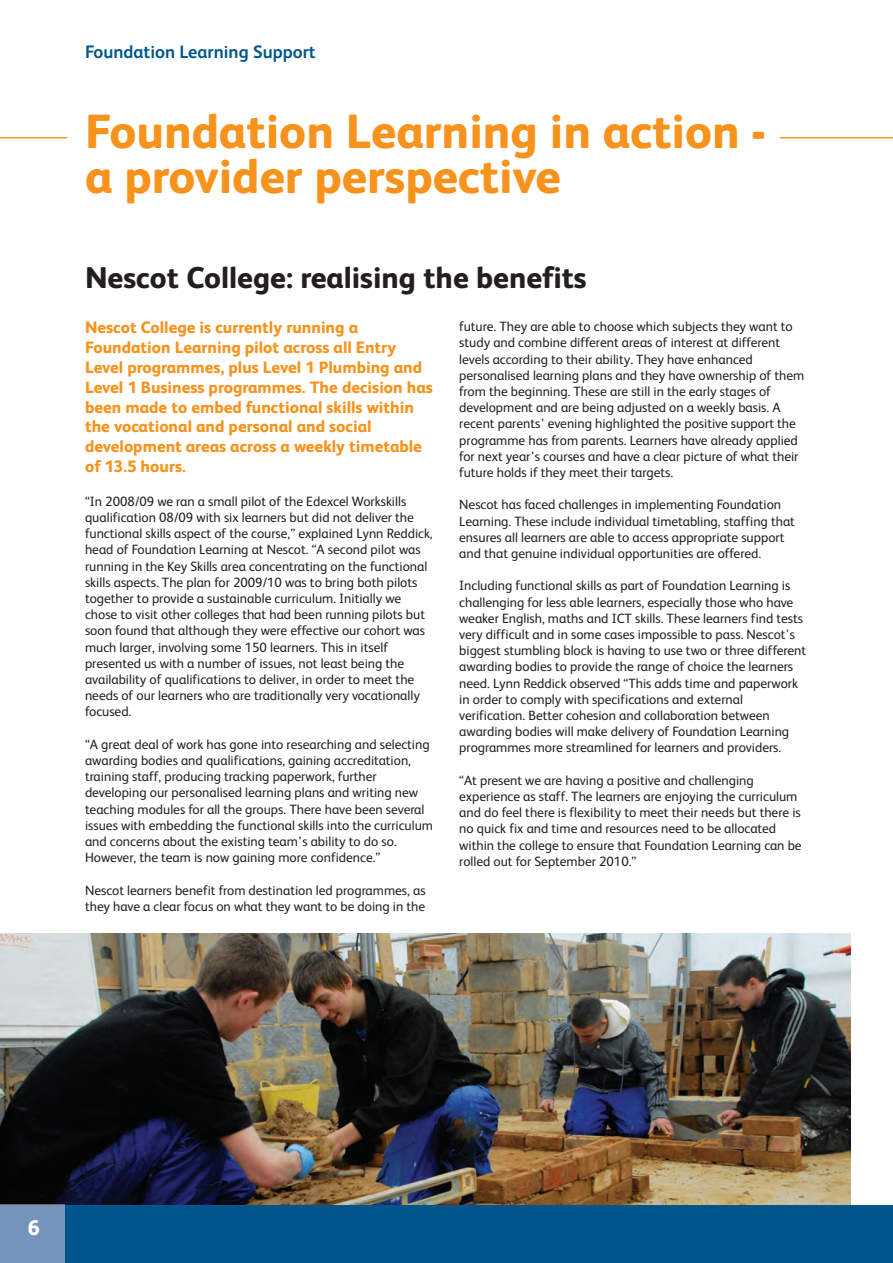
<style>
.page{position:relative;width:893px;height:1263px;background:#fff}
.page>*{position:absolute;margin:0;border:0;box-sizing:border-box;transform-origin:0 0}
.t1{font:800 48px/45px "FS Albert";color:#f7931d}
.t2{font:800 30px "FS Albert";color:#231f20}
.t3{font:800 21px "FS Albert";color:#fff}
.t4{font:700 18px "FS Albert";color:#00558c}
.t5{font:800 16.5px/19.8px "FS Albert";color:#f7931d}
.t6{font:13.5px/16.2px "FS Albert";color:#231f20}
</style>
<div class="page">
<img style="left:0;top:933px;width:850px;height:272px">
<div style="left:0;top:1205px;width:893px;height:58px;background:#00558c"></div>
<div style="left:0;top:1205px;width:64px;height:58px;background:#7594bb"></div>
<h3 class="t4" style="left:85px;top:46px;width:232px">Foundation Learning Support</h3>
<h1 class="t1" style="left:85px;top:114px;width:682px">Foundation Learning in action - a provider perspective</h1>
<h2 class="t2" style="left:85px;top:268px;width:503px">Nescot College: realising the benefits</h2>
<p class="t5" style="left:85px;top:320px;width:349px">Nescot College is currently running a Foundation Learning pilot across all Entry Level programmes, plus Level 1 Plumbing and Level 1 Business programmes. The decision has been made to embed functional skills within the vocational and personal and social development areas across a weekly timetable of 13.5 hours.</p>
<p class="t6" style="left:85px;top:494px;width:349px">“In 2008/09 we ran a small pilot of the Edexcel Workskills qualification 08/09 with six learners but did not deliver the functional skills aspect of the course,” explained Lynn Reddick, head of Foundation Learning at Nescot. “A second pilot was running in the Key Skills area concentrating on the functional skills aspects. The plan for 2009/10 was to bring both pilots together to provide a sustainable curriculum. Initially we chose to visit other colleges that had been running pilots but soon found that although they were effective our cohort was much larger, involving some 150 learners. This in itself presented us with a number of issues, not least being the availability of qualifications to deliver, in order to meet the needs of our learners who are traditionally very vocationally focused.</p>
<p class="t6" style="left:85px;top:737px;width:350px">“A great deal of work has gone into researching and selecting awarding bodies and qualifications, gaining accreditation, training staff, producing tracking paperwork, further developing our personalised learning plans and writing new teaching modules for all the groups. There have been several issues with embedding the functional skills into the curriculum and concerns about the existing team’s ability to do so.<br>However, the team is now gaining more confidence.”</p>
<p class="t6" style="left:85px;top:883px;width:342px">Nescot learners benefit from destination led programmes, as they have a clear focus on what they want to be doing in the</p>
<p class="t6" style="left:459px;top:320px;width:347px">future. They are able to choose which subjects they want to study and combine different areas of interest at different levels according to their ability. They have enhanced personalised learning plans and they have ownership of them from the beginning. These are still in the early stages of development and are being adjusted on a weekly basis. A recent parents’ evening highlighted the positive support the programme has from parents. Learners have already applied for next year’s courses and have a clear picture of what their future holds if they meet their targets.</p>
<p class="t6" style="left:459px;top:498px;width:337px">Nescot has faced challenges in implementing Foundation Learning. These include individual timetabling, staffing that ensures all learners are able to access appropriate support and that genuine individual opportunities are offered.</p>
<p class="t6" style="left:459px;top:579px;width:348px">Including functional skills as part of Foundation Learning is challenging for less able learners, especially those who have weaker English, maths and ICT skills. These learners find tests very difficult and in some cases impossible to pass. Nescot's biggest stumbling block is having to use two or three different awarding bodies to provide the range of choice the learners need. Lynn Reddick observed “This adds time and paperwork in order to comply with specifications and external verification. Better cohesion and collaboration between awarding bodies will make delivery of Foundation Learning programmes more streamlined for learners and providers.</p>
<p class="t6" style="left:459px;top:773px;width:344px">“At present we are having a positive and challenging experience as staff. The learners are enjoying the curriculum and do feel there is flexibility to meet their needs but there is no quick fix and time and resources need to be allocated within the college to ensure that Foundation Learning can be rolled out for September 2010.”</p>
<h3 class="t3" style="left:28px;top:1220px;width:13px">6</h3>
</div>
